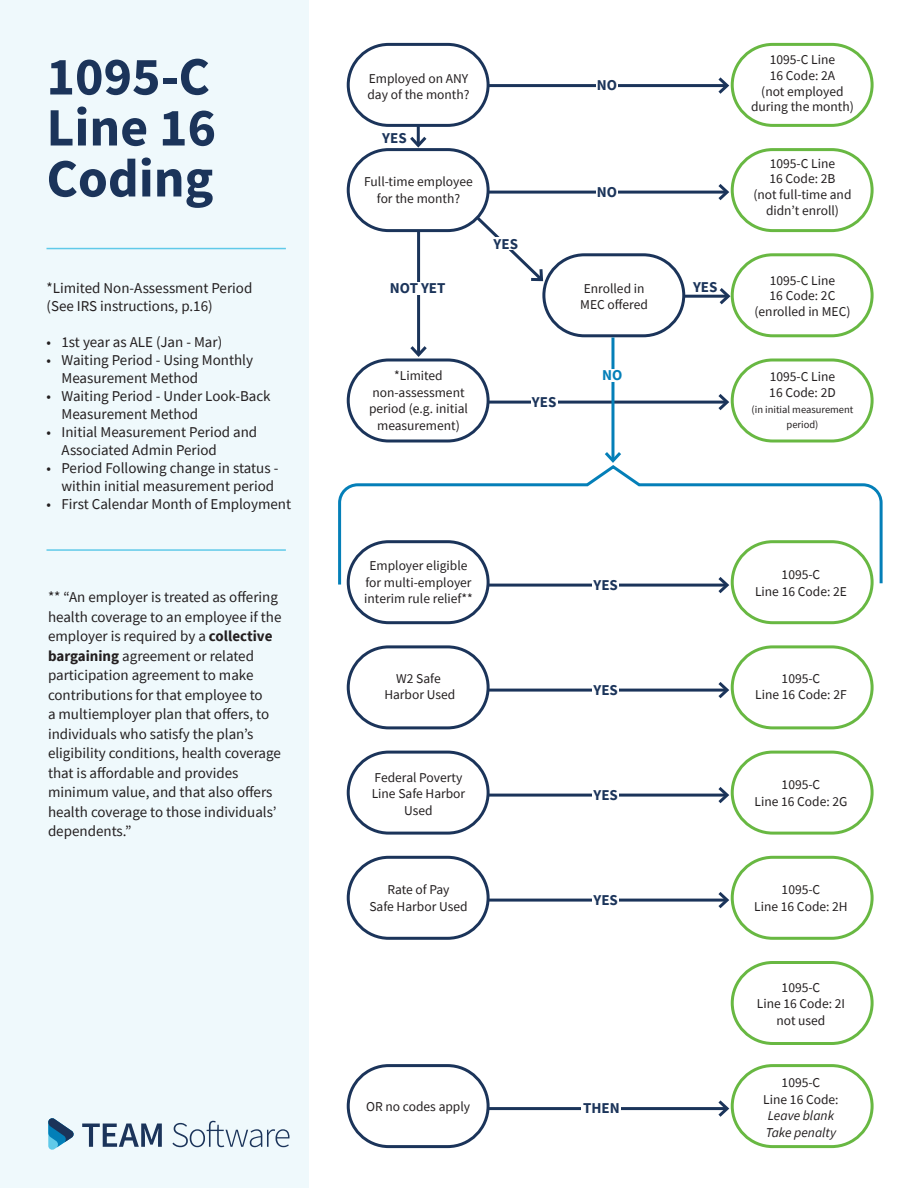
<style>
.page{position:relative;width:918px;height:1188px;background:#fff}
.page>*{position:absolute;margin:0;border:0;box-sizing:border-box;transform-origin:0 0}
.t1{font:700 54px/51px "Source Sans Pro";color:#1b345a;text-align:justify}
.t2{font:15px/19.5px "Source Sans Pro";color:#231f20}
.t3{font:700 15px "Source Sans Pro";color:#1b345a}
.t4{font:700 15px "Source Sans Pro";color:#047fb8}
.t5{font:13.5px/16.5px "Source Sans Pro";color:#231f20;text-align:center}
.t6{font:italic 13.5px/16.5px "Source Sans Pro";color:#231f20;text-align:center}
.t7{font:10.5px/15.8px "Source Sans Pro";color:#231f20;text-align:center}
.s1{font-weight:700}
.s2{font-style:normal}
</style>
<div class="page">
<hr style="left:417px;top:230px;width:3px;height:125px;background:#1b345a">
<svg style="left:410px;top:343px;width:17px;height:14px"></svg>
<hr style="left:417px;top:122px;width:3px;height:23px;background:#1b345a">
<svg style="left:410px;top:134px;width:17px;height:14px"></svg>
<svg style="left:466px;top:207px;width:78px;height:75px"></svg>
<div style="left:0;top:0;width:309px;height:1188px;background:#eff9fc"></div>
<svg style="left:48px;top:1118px;width:26px;height:32px"></svg>
<svg style="left:82px;top:1124px;width:80px;height:23px"></svg>
<svg style="left:172px;top:1121px;width:117px;height:26px"></svg>
<hr style="left:46px;top:248px;width:240px;height:1px;background:#60cae9">
<div style="left:731px;top:253px;width:143px;height:84px;border:3px solid #68b842;border-radius:40px"></div>
<div style="left:731px;top:1064px;width:143px;height:84px;border:3px solid #68b842;border-radius:40px"></div>
<div style="left:731px;top:961px;width:143px;height:84px;border:3px solid #68b842;border-radius:40px"></div>
<div style="left:731px;top:856px;width:143px;height:84px;border:3px solid #68b842;border-radius:40px"></div>
<div style="left:731px;top:751px;width:143px;height:84px;border:3px solid #68b842;border-radius:40px"></div>
<div style="left:731px;top:540px;width:143px;height:84px;border:3px solid #68b842;border-radius:40px"></div>
<div style="left:731px;top:148px;width:143px;height:84px;border:3px solid #68b842;border-radius:40px"></div>
<div style="left:731px;top:43px;width:143px;height:84px;border:3px solid #68b842;border-radius:40px"></div>
<hr style="left:487px;top:84px;width:240px;height:3px;background:#1b345a">
<svg style="left:715px;top:75px;width:17px;height:20px"></svg>
<div style="left:596px;top:79px;width:22px;height:15px;background:#fff"></div>
<div style="left:731px;top:645px;width:143px;height:84px;border:3px solid #68b842;border-radius:40px"></div>
<div style="left:542px;top:253px;width:143px;height:84px;border:3px solid #1b345a;border-radius:40px"></div>
<div style="left:348px;top:150px;width:140px;height:81px;background:#fff;border-radius:40px"></div>
<div style="left:347px;top:148px;width:143px;height:84px;border:3px solid #1b345a;border-radius:40px"></div>
<div style="left:348px;top:44px;width:140px;height:81px;background:#fff;border-radius:40px"></div>
<div style="left:347px;top:43px;width:143px;height:84px;border:3px solid #1b345a;border-radius:40px"></div>
<div style="left:347px;top:358px;width:143px;height:84px;border:3px solid #1b345a;border-radius:40px"></div>
<div style="left:347px;top:540px;width:143px;height:84px;border:3px solid #1b345a;border-radius:40px"></div>
<div style="left:347px;top:645px;width:143px;height:84px;border:3px solid #1b345a;border-radius:40px"></div>
<div style="left:347px;top:751px;width:143px;height:84px;border:3px solid #1b345a;border-radius:40px"></div>
<div style="left:347px;top:856px;width:143px;height:84px;border:3px solid #1b345a;border-radius:40px"></div>
<div style="left:347px;top:1064px;width:143px;height:84px;border:3px solid #1b345a;border-radius:40px"></div>
<hr style="left:487px;top:191px;width:240px;height:3px;background:#1b345a">
<svg style="left:715px;top:181px;width:17px;height:20px"></svg>
<div style="left:596px;top:185px;width:22px;height:16px;background:#fff"></div>
<hr style="left:487px;top:401px;width:240px;height:3px;background:#1b345a">
<svg style="left:715px;top:391px;width:17px;height:20px"></svg>
<div style="left:531px;top:395px;width:27px;height:19px;background:#fff"></div>
<svg style="left:718px;top:588px;width:14px;height:6px"></svg>
<hr style="left:487px;top:689px;width:240px;height:3px;background:#1b345a">
<svg style="left:715px;top:679px;width:17px;height:20px"></svg>
<div style="left:592px;top:683px;width:27px;height:19px;background:#fff"></div>
<hr style="left:487px;top:794px;width:240px;height:3px;background:#1b345a">
<svg style="left:715px;top:784px;width:17px;height:20px"></svg>
<div style="left:592px;top:788px;width:27px;height:19px;background:#fff"></div>
<hr style="left:487px;top:899px;width:240px;height:3px;background:#1b345a">
<svg style="left:715px;top:889px;width:17px;height:20px"></svg>
<div style="left:592px;top:893px;width:27px;height:19px;background:#fff"></div>
<hr style="left:487px;top:1107px;width:240px;height:3px;background:#1b345a">
<svg style="left:715px;top:1097px;width:17px;height:20px"></svg>
<div style="left:582px;top:1102px;width:39px;height:19px;background:#fff"></div>
<hr style="left:684px;top:295px;width:44px;height:3px;background:#1b345a">
<svg style="left:716px;top:285px;width:17px;height:23px"></svg>
<div style="left:370px;top:282px;width:95px;height:13px;background:#fff"></div>
<div style="left:492px;top:238px;width:27px;height:12px;background:#fff"></div>
<hr style="left:611px;top:338px;width:3px;height:123px;background:#047fb8">
<svg style="left:605px;top:449px;width:16px;height:14px"></svg>
<div style="left:565px;top:369px;width:94px;height:13px;background:#fff"></div>
<svg style="left:338px;top:465px;width:545px;height:123px"></svg>
<hr style="left:46px;top:549px;width:240px;height:2px;background:#60cae9">
<div style="left:731px;top:358px;width:143px;height:84px;border:3px solid #68b842;border-radius:40px"></div>
<p class="t1" style="left:46px;top:50px;width:171px">1095-C Line 16<br>Coding</p>
<p class="t2" style="left:46px;top:279px;width:207px;line-height:18px">*Limited Non-Assessment Period (See IRS instructions, p.16)</p>
<p class="t2" style="left:46px;top:332px;width:177px">• 1st year as ALE (Jan - Mar)</p>
<p class="t2" style="left:62px;top:351px;width:193px;line-height:18px;text-indent:-15px">• Waiting Period - Using Monthly<br>Measurement Method</p>
<p class="t2" style="left:62px;top:387px;width:211px;line-height:18px;text-indent:-15px">• Waiting Period - Under Look-Back<br>Measurement Method</p>
<p class="t2" style="left:62px;top:423px;width:197px;line-height:18px;text-indent:-15px">• Initial Measurement Period and<br>Associated Admin Period</p>
<p class="t2" style="left:46px;top:459px;width:233px;line-height:18px;text-align:right">• Period Following change in status - within initial measurement period</p>
<p class="t2" style="left:46px;top:494px;width:246px">• First Calendar Month of Employment</p>
<p class="t2" style="left:48px;top:587px;width:235px">** “An employer is treated as offering health coverage to an employee if the employer is required by a <span class="s1">collective bargaining</span> agreement or related participation agreement to make contributions for that employee to<br>a multiemployer plan that offers, to individuals who satisfy the plan’s eligibility conditions, health coverage that is affordable and provides minimum value, and that also offers health coverage to those individuals’ dependents.”</p>
<p class="t5" style="left:367px;top:70px;width:104px;text-align:left">Employed on ANY day of the month?</p>
<p class="t3" style="left:382px;top:128px;width:26px">YES</p>
<p class="t5" style="left:364px;top:173px;width:110px">Full-time employee for the month?</p>
<p class="t3" style="left:390px;top:278px;width:57px">NOT YET</p>
<p class="t3" style="left:494px;top:234px;width:26px">YES</p>
<p class="t5" style="left:369px;top:368px;width:100px">*Limited non-assessment period (e.g. initial measurement)</p>
<p class="t3" style="left:532px;top:392px;width:26px">YES</p>
<p class="t3" style="left:597px;top:75px;width:22px">NO</p>
<p class="t3" style="left:597px;top:182px;width:22px">NO</p>
<p class="t5" style="left:580px;top:280px;width:69px;text-align:left">Enrolled in<br>MEC offered</p>
<p class="t4" style="left:602px;top:365px;width:22px">NO</p>
<p class="t3" style="left:693px;top:277px;width:26px">YES</p>
<p class="t5" style="left:751px;top:52px;width:104px;line-height:15.8px">1095-C Line<br>16 Code: 2A<br>(not employed during the month)</p>
<p class="t5" style="left:754px;top:155px;width:99px;line-height:15.8px">1095-C Line<br>16 Code: 2B<br>(not full-time and didn’t enroll)</p>
<p class="t5" style="left:755px;top:272px;width:97px;line-height:15.8px">1095-C Line<br>16 Code: 2C (enrolled in MEC)</p>
<p class="t5" style="left:769px;top:369px;width:68px;line-height:15.8px;text-align:left">1095-C Line<br>16 Code: 2D</p>
<p class="t7" style="left:752px;top:401px;width:103px">(in initial measurement period)</p>
<p class="t5" style="left:364px;top:558px;width:110px">Employer eligible for multi-employer interim rule relief**</p>
<p class="t5" style="left:384px;top:670px;width:72px">W2 Safe<br>Harbor Used</p>
<p class="t5" style="left:372px;top:769px;width:95px">Federal Poverty<br>Line Safe Harbor<br>Used</p>
<p class="t5" style="left:369px;top:882px;width:100px">Rate of Pay<br>Safe Harbor Used</p>
<p class="t5" style="left:366px;top:1098px;width:106px">OR no codes apply</p>
<p class="t3" style="left:593px;top:575px;width:26px">YES</p>
<p class="t3" style="left:593px;top:680px;width:26px">YES</p>
<p class="t3" style="left:593px;top:785px;width:26px">YES</p>
<p class="t3" style="left:593px;top:890px;width:26px">YES</p>
<p class="t3" style="left:583px;top:1098px;width:38px">THEN</p>
<p class="t5" style="left:755px;top:567px;width:93px">1095-C<br>Line 16 Code: 2E</p>
<p class="t5" style="left:755px;top:670px;width:93px">1095-C<br>Line 16 Code: 2F</p>
<p class="t5" style="left:754px;top:777px;width:95px">1095-C<br>Line 16 Code: 2G</p>
<p class="t5" style="left:754px;top:882px;width:95px">1095-C<br>Line 16 Code: 2H</p>
<p class="t5" style="left:757px;top:979px;width:90px">1095-C<br>Line 16 Code: 2I not used</p>
<p class="t6" style="left:763px;top:1075px;width:77px"><span class="s2">1095-C<br>Line 16 Code:<br></span>Leave blank<br>Take penalty</p>
</div>
